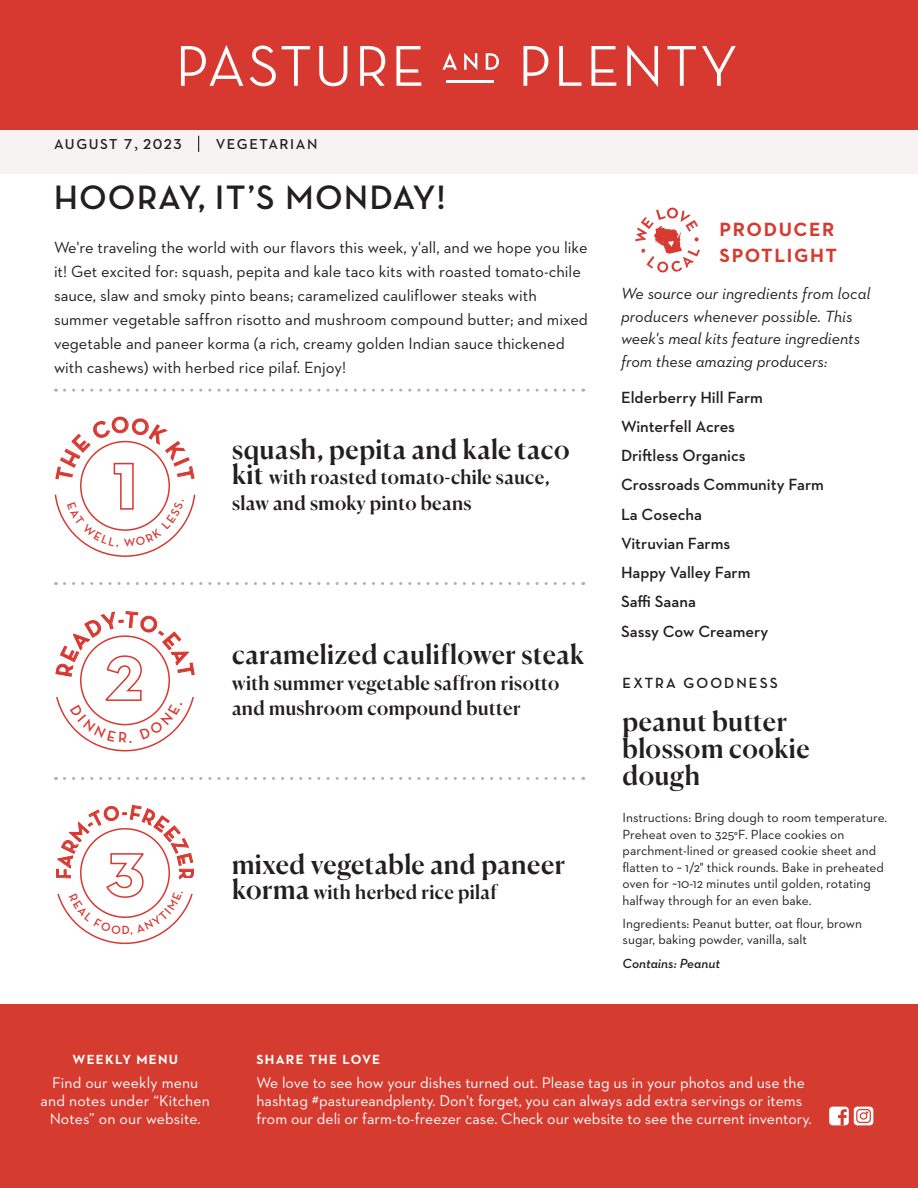
<style>
.page{position:relative;width:918px;height:1188px;background:#fff}
.page>*{position:absolute;margin:0;border:0;box-sizing:border-box;transform-origin:0 0}
.t1{font:700 34.5px "Neutraface Display";letter-spacing:.05em;color:#231f20}
.t2{font:500 27px/27px "Canela";letter-spacing:.015em;color:#231f20}
.t3{font:700 20.25px "Neutraface Display";color:#d73830}
.t4{font:500 19.5px/25.5px "Canela";letter-spacing:.015em;color:#231f20}
.t5{font:700 19.5px/25.5px "Neutraface 2 Text";letter-spacing:.08em;color:#d63b30}
.description-centered{font:16.5px/24px "Neutraface 2 Text";color:#231f20}
.t6{font:600 16.5px "Neutraface 2 Text";color:#231f20}
.t7{font:italic 16.5px/22.5px "Neutraface 2 Text";color:#231f20}
.t8{font:15.75px/18px "Neutraface 2 Text";color:#fff}
.t9{font:700 15px "Neutraface Display";letter-spacing:.145em;color:#231f20}
.t10{font:600 14.7px "Neutraface 2 Text";letter-spacing:.11em;color:#231f20}
.t11{font:13.5px/16.5px "Neutraface 2 Text";color:#231f20}
.t12{font:700 13.5px "Neutraface 2 Text";letter-spacing:.09em;color:#fff}
.t13{font:italic 600 13.5px "Neutraface 2 Text";color:#231f20}
.s1{font-family:"Minion Pro";font-weight:400;font-size:18px}
.s2{font-size:27px}
</style>
<div class="page">
<div style="left:0;top:129px;width:918px;height:45px;background:#f7f3f2"></div>
<div style="left:0;top:1004px;width:918px;height:184px;background:#d63b30"></div>
<div style="left:0;top:0;width:918px;height:130px;background:#d73830"></div>
<hr style="left:446px;top:80px;width:48px;height:2px;background:#fff">
<svg style="left:181px;top:45px;width:62px;height:41px"></svg>
<svg style="left:250px;top:46px;width:26px;height:40px"></svg>
<svg style="left:282px;top:46px;width:28px;height:40px"></svg>
<svg style="left:319px;top:46px;width:28px;height:40px"></svg>
<svg style="left:360px;top:46px;width:25px;height:40px"></svg>
<svg style="left:396px;top:46px;width:25px;height:40px"></svg>
<svg style="left:442px;top:53px;width:15px;height:17px"></svg>
<svg style="left:464px;top:53px;width:13px;height:17px"></svg>
<svg style="left:486px;top:53px;width:13px;height:17px"></svg>
<svg style="left:523px;top:46px;width:25px;height:40px"></svg>
<svg style="left:559px;top:46px;width:22px;height:40px"></svg>
<svg style="left:592px;top:46px;width:24px;height:40px"></svg>
<svg style="left:627px;top:45px;width:31px;height:42px"></svg>
<svg style="left:668px;top:46px;width:28px;height:40px"></svg>
<svg style="left:702px;top:46px;width:34px;height:40px"></svg>
<svg style="left:64px;top:389px;width:520px;height:3px"></svg>
<svg style="left:64px;top:582px;width:520px;height:3px"></svg>
<svg style="left:64px;top:777px;width:520px;height:3px"></svg>
<svg style="left:635px;top:207px;width:65px;height:66px"></svg>
<div style="left:829px;top:1107px;width:20px;height:18px;background:#fff;border-radius:4px"></div>
<svg style="left:838px;top:1109px;width:9px;height:16px"></svg>
<div style="left:854px;top:1107px;width:19px;height:18px;background:#fff;border-radius:4px"></div>
<svg style="left:857px;top:1110px;width:13px;height:12px"></svg>
<div style="left:856px;top:1109px;width:15px;height:14px;border:1px solid #d73830;border-radius:3px"></div>
<div style="left:860px;top:1113px;width:7px;height:6px;background:#fff;border-radius:50%"></div>
<div style="left:860px;top:1112px;width:7px;height:8px;border:1px solid #d73830;border-radius:50%"></div>
<svg style="left:198px;top:136px;width:1px;height:16px"></svg>
<svg style="left:55px;top:416px;width:140px;height:141px"></svg>
<svg style="left:55px;top:611px;width:140px;height:140px"></svg>
<svg style="left:56px;top:805px;width:138px;height:139px"></svg>
<p class="t10" style="left:54px;top:135px;width:129px">AUGUST 7<span class="s1">,</span> 2023</p>
<p class="t10" style="left:216px;top:135px;width:103px">VEGETARIAN</p>
<p class="t1" style="left:54px;top:178px;width:393px">HOORAY, IT’S MONDAY!</p>
<p class="description-centered" style="left:54px;top:235px;width:535px">We're traveling the world with our flavors this week, y'all, and we hope you like it! Get excited for: squash, pepita and kale taco kits with roasted tomato-chile sauce, slaw and smoky pinto beans; caramelized cauliflower steaks with summer vegetable saffron risotto and mushroom compound butter; and mixed vegetable and paneer korma (a rich, creamy golden Indian sauce thickened with cashews) with herbed rice pilaf. Enjoy!</p>
<p class="t2" style="left:232px;top:433px;width:339px">squash, pepita and kale taco</p>
<p class="t4" style="left:232px;top:463px;width:319px"><span class="s2">kit</span> with roasted tomato-chile sauce, slaw and smoky pinto beans</p>
<p class="t3" style="left:122px;top:801px;width:7px">-</p>
<p class="t2" style="left:232px;top:639px;width:353px">caramelized cauliflower steak</p>
<p class="t4" style="left:232px;top:668px;width:329px">with summer vegetable saffron risotto and mushroom compound butter</p>
<p class="t3" style="left:198px;top:868px;width:40px;rotate:90deg">RRR</p>
<p class="t2" style="left:232px;top:849px;width:334px">mixed vegetable and paneer</p>
<p class="t4" style="left:232px;top:878px;width:266px"><span class="s2">korma</span> with herbed rice pilaf</p>
<p class="t5" style="left:720px;top:216px;width:119px">PRODUCER<br>SPOTLIGHT</p>
<p class="t7" style="left:621px;top:282px;width:251px">We source our ingredients from local producers whenever possible. This week's meal kits feature ingredients from these amazing producers:</p>
<p class="t6" style="left:621px;top:387px;width:143px">Elderberry Hill Farm</p>
<p class="t6" style="left:621px;top:416px;width:116px">Winterfell Acres</p>
<p class="t6" style="left:621px;top:445px;width:126px">Driftless Organics</p>
<p class="t6" style="left:621px;top:474px;width:204px">Crossroads Community Farm</p>
<p class="t6" style="left:621px;top:504px;width:83px">La Cosecha</p>
<p class="t6" style="left:621px;top:533px;width:111px">Vitruvian Farms</p>
<p class="t6" style="left:621px;top:562px;width:131px">Happy Valley Farm</p>
<p class="t6" style="left:621px;top:591px;width:76px">Saffi Saana</p>
<p class="t6" style="left:621px;top:621px;width:149px">Sassy Cow Creamery</p>
<p class="t9" style="left:623px;top:674px;width:157px">EXTRA GOODNESS</p>
<p class="t2" style="left:623px;top:706px;width:189px">peanut butter blossom cookie dough</p>
<p class="t11" style="left:623px;top:809px;width:266px">Instructions: Bring dough to room temperature.<br>Preheat oven to 325°F. Place cookies on parchment-lined or greased cookie sheet and flatten to ~ 1/2" thick rounds. Bake in preheated oven for ~10-12 minutes until golden, rotating halfway through for an even bake.</p>
<p class="t11" style="left:623px;top:915px;width:241px">Ingredients: Peanut butter, oat flour, brown sugar, baking powder, vanilla, salt</p>
<p class="t13" style="left:623px;top:954px;width:99px">Contains: Peanut</p>
<p class="t12" style="left:73px;top:1050px;width:107px">WEEKLY MENU</p>
<p class="t8" style="left:41px;top:1074px;width:171px;text-align:center">Find our weekly menu and notes under “Kitchen<br>Notes” on our website.</p>
<p class="t12" style="left:256px;top:1050px;width:125px">SHARE THE LOVE</p>
<p class="t8" style="left:256px;top:1074px;width:557px">We love to see how your dishes turned out. Please tag us in your photos and use the hashtag #pastureandplenty. Don't forget, you can always add extra servings or items from our deli or farm-to-freezer case. Check our website to see the current inventory.</p>
</div>
